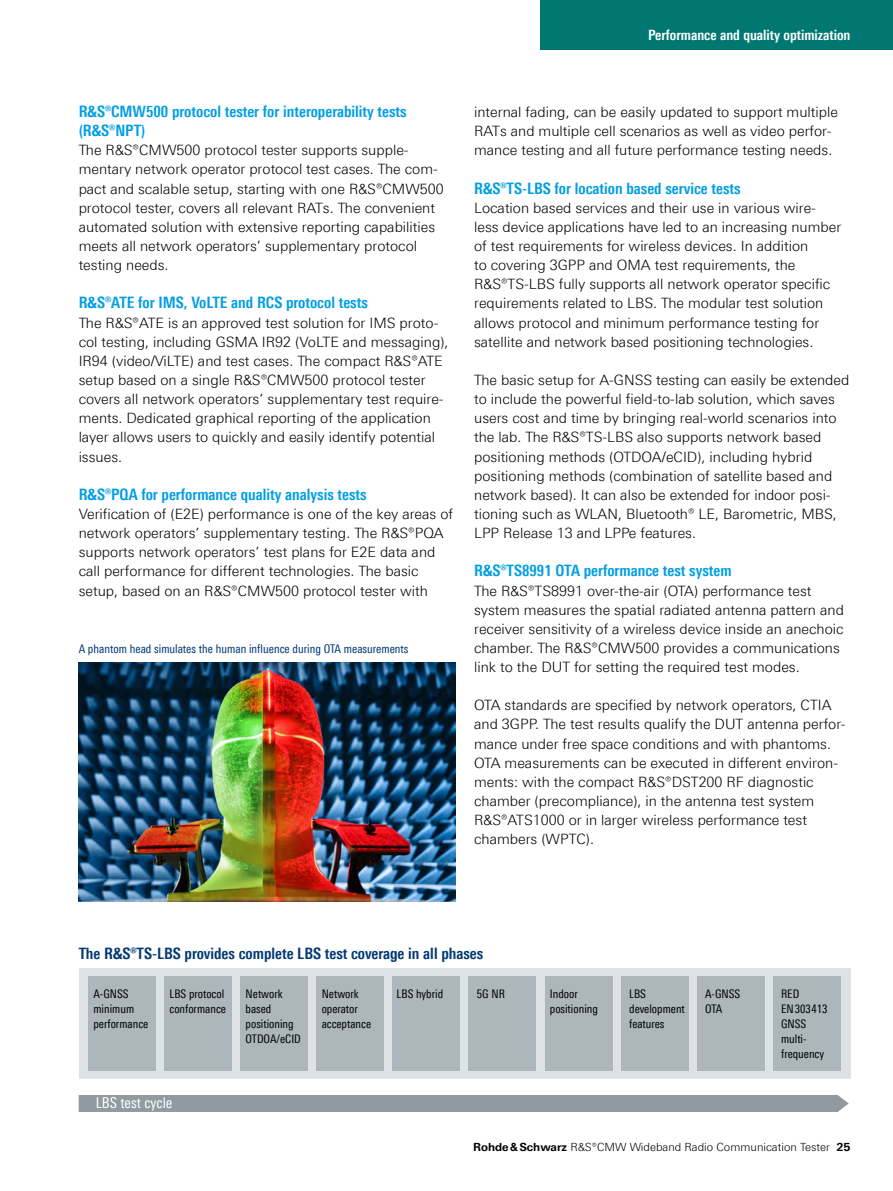
<style>
.page{position:relative;width:893px;height:1191px;background:#fff}
.page>*{position:absolute;margin:0;border:0;box-sizing:border-box;transform-origin:0 0}
.Absatzfett_cyan{font:700 15.75px/19.2px "Linotype Univers 620 Cn";color:#009ee3}
.Grafiküberschrift{font:700 15.75px "Linotype Univers 620 Cn";color:#003973}
.t1{font:15px "Linotype Univers 420 Cn";color:#fff}
.Haupttext_ohne_Absta{font:300 14.25px/19.2px "Linotype Univers 330";color:#000}
.Haupttext{font:300 14.25px/19.2px "Linotype Univers 330";color:#000}
.Registertext_schwarz{font:700 14.25px "Linotype Univers 620 Cn";color:#fff}
.Bildunterschrift{font:12px "Linotype Univers 420 Cn";color:#003973}
.t2{font:11.85px/15px "Linotype Univers 420 Cn";color:#000}
.t3{font:300 11.25px "Linotype Univers 330";color:#000}
.s1{font-family:"Linotype Univers 630";font-weight:700}
</style>
<div class="page">
<div style="left:79px;top:968px;width:771px;height:111px;background:#dde2e5"></div>
<div style="left:393px;top:976px;width:67px;height:94px;background:#acb6bb"></div>
<div style="left:317px;top:976px;width:67px;height:94px;background:#acb6bb"></div>
<div style="left:241px;top:976px;width:67px;height:94px;background:#acb6bb"></div>
<div style="left:164px;top:976px;width:68px;height:94px;background:#acb6bb"></div>
<div style="left:89px;top:976px;width:67px;height:94px;background:#acb6bb"></div>
<div style="left:545px;top:976px;width:67px;height:94px;background:#acb6bb"></div>
<div style="left:469px;top:976px;width:67px;height:94px;background:#acb6bb"></div>
<div style="left:622px;top:976px;width:67px;height:94px;background:#acb6bb"></div>
<div style="left:697px;top:976px;width:68px;height:94px;background:#acb6bb"></div>
<div style="left:773px;top:976px;width:68px;height:94px;background:#acb6bb"></div>
<div style="left:79px;top:1095px;width:770px;height:17px;background:#909aa0"></div>
<img style="left:79px;top:662px;width:376px;height:239px">
<div style="left:540px;top:0;width:353px;height:50px;background:#007871"></div>
<p class="Registertext_schwarz" style="left:648px;top:27px;width:204px">Performance and quality optimization</p>
<p class="Absatzfett_cyan" style="left:79px;top:102px;width:329px">R&amp;S®CMW500 protocol tester for interoperability tests (R&amp;S®NPT)</p>
<p class="Haupttext_ohne_Absta" style="left:79px;top:140px;width:367px">The R&amp;S®CMW500 protocol tester supports supple&shy;mentary network operator protocol test cases. The com&shy;pact and scalable setup, starting with one R&amp;S®CMW500 protocol tester, covers all relevant RATs. The convenient automated solution with extensive reporting capabilities meets all network operators’ supplementary protocol testing needs.</p>
<p class="Absatzfett_cyan" style="left:79px;top:293px;width:291px">R&amp;S®ATE for IMS, VoLTE and RCS protocol tests</p>
<p class="Haupttext_ohne_Absta" style="left:79px;top:313px;width:371px">The R&amp;S®ATE is an approved test solution for IMS proto&shy;col testing, including GSMA IR92 (VoLTE and messaging), IR94 (video/ViLTE) and test cases. The compact R&amp;S®ATE setup based on a single R&amp;S®CMW500 protocol tester covers all network operators’ supplementary test require&shy;ments. Dedicated graphical reporting of the application layer allows users to quickly and easily identify potential issues.</p>
<p class="Absatzfett_cyan" style="left:79px;top:484px;width:289px">R&amp;S®PQA for performance quality analysis tests</p>
<p class="Haupttext_ohne_Absta" style="left:79px;top:504px;width:376px">Verification of (E2E) performance is one of the key areas of network operators’ supplementary testing. The R&amp;S®PQA supports network operators’ test plans for E2E data and call performance for different technologies. The basic setup, based on an R&amp;S®CMW500 protocol tester with</p>
<p class="Bildunterschrift" style="left:79px;top:641px;width:331px">A phantom head simulates the human influence during OTA measurements</p>
<p class="Haupttext_ohne_Absta" style="left:474px;top:102px;width:365px">internal fading, can be easily updated to support multiple<br>RATs and multiple cell scenarios as well as video perfor&shy;mance testing and all future performance testing needs.</p>
<p class="Absatzfett_cyan" style="left:474px;top:178px;width:268px">R&amp;S®TS-LBS for location based service tests</p>
<p class="Haupttext_ohne_Absta" style="left:474px;top:198px;width:369px">Location based services and their use in various wire&shy;less device applications have led to an increasing number of test requirements for wireless devices. In addition<br>to covering 3GPP and OMA test requirements, the R&amp;S®TS-LBS fully supports all network operator specific requirements related to LBS. The modular test solution allows protocol and minimum performance testing for satellite and network based positioning technologies.</p>
<p class="Haupttext" style="left:474px;top:370px;width:377px">The basic setup for A-GNSS testing can easily be extended to include the powerful field-to-lab solution, which saves users cost and time by bringing real-world scenarios into the lab. The R&amp;S®TS-LBS also supports network based positioning methods (OTDOA/eCID), including hybrid positioning methods (combination of satellite based and network based). It can also be extended for indoor posi&shy;tioning such as WLAN, Bluetooth® LE, Barometric, MBS, LPP Release 13 and LPPe features.</p>
<p class="Absatzfett_cyan" style="left:474px;top:561px;width:259px">R&amp;S®TS8991 OTA performance test system</p>
<p class="Haupttext_ohne_Absta" style="left:474px;top:580px;width:371px">The R&amp;S®TS8991 over-the-air (OTA) performance test system measures the spatial radiated antenna pattern and receiver sensitivity of a wireless device inside an anechoic chamber. The R&amp;S®CMW500 provides a communications link to the DUT for setting the required test modes.</p>
<p class="Haupttext" style="left:474px;top:695px;width:373px">OTA standards are specified by network operators, CTIA and 3GPP. The test results qualify the DUT antenna perfor&shy;mance under free space conditions and with phantoms.<br>OTA measurements can be executed in different environ&shy;ments: with the compact R&amp;S®DST200 RF diagnostic chamber (precompliance), in the antenna test system R&amp;S®ATS1000 or in larger wireless performance test chambers (WPTC).</p>
<p class="Grafiküberschrift" style="left:79px;top:944px;width:406px">The R&amp;S®TS‑LBS provides complete LBS test coverage in all phases</p>
<p class="t2" style="left:397px;top:980px;width:48px">LBS hybrid</p>
<p class="t2" style="left:93px;top:980px;width:37px">A-GNSS</p>
<p class="t2" style="left:170px;top:980px;width:56px">LBS protocol</p>
<p class="t2" style="left:477px;top:980px;width:29px">5G NR</p>
<p class="t2" style="left:629px;top:980px;width:18px">LBS</p>
<p class="t2" style="left:397px;top:986px;width:48px">LBS hybrid</p>
<p class="t2" style="left:93px;top:986px;width:56px">A-GNSS minimum performance</p>
<p class="t2" style="left:550px;top:986px;width:50px">Indoor positioning</p>
<p class="t2" style="left:170px;top:986px;width:58px">LBS protocol conformance</p>
<p class="t2" style="left:477px;top:986px;width:29px">5G NR</p>
<p class="t2" style="left:629px;top:986px;width:57px">LBS development features</p>
<p class="t2" style="left:322px;top:986px;width:51px">Network operator acceptance</p>
<p class="t2" style="left:246px;top:986px;width:57px">Network based positioning<br>OTDOA/eCID</p>
<p class="t2" style="left:550px;top:995px;width:50px">positioning</p>
<p class="t2" style="left:246px;top:1010px;width:57px">positioning<br>OTDOA/eCID</p>
<p class="t1" style="left:96px;top:1094px;width:78px">LBS test cycle</p>
<p class="t1" style="left:96px;top:1100px;width:78px">LBS test cycle</p>
<p class="t2" style="left:705px;top:980px;width:37px">A-GNSS<br>OTA</p>
<p class="t2" style="left:781px;top:980px;width:48px">RED<br>EN303413<br>GNSS multi-</p>
<p class="t2" style="left:705px;top:986px;width:37px">A-GNSS<br>OTA</p>
<p class="t2" style="left:781px;top:986px;width:48px">RED<br>EN303413<br>GNSS multi&shy;frequency</p>
<p class="t3" style="left:473px;top:1140px;width:379px"><span class="s1">Rohde&amp;Schwarz</span> R&amp;S®CMW Wideband Radio Communication Tester <span class="s1">25</span></p>
</div>
